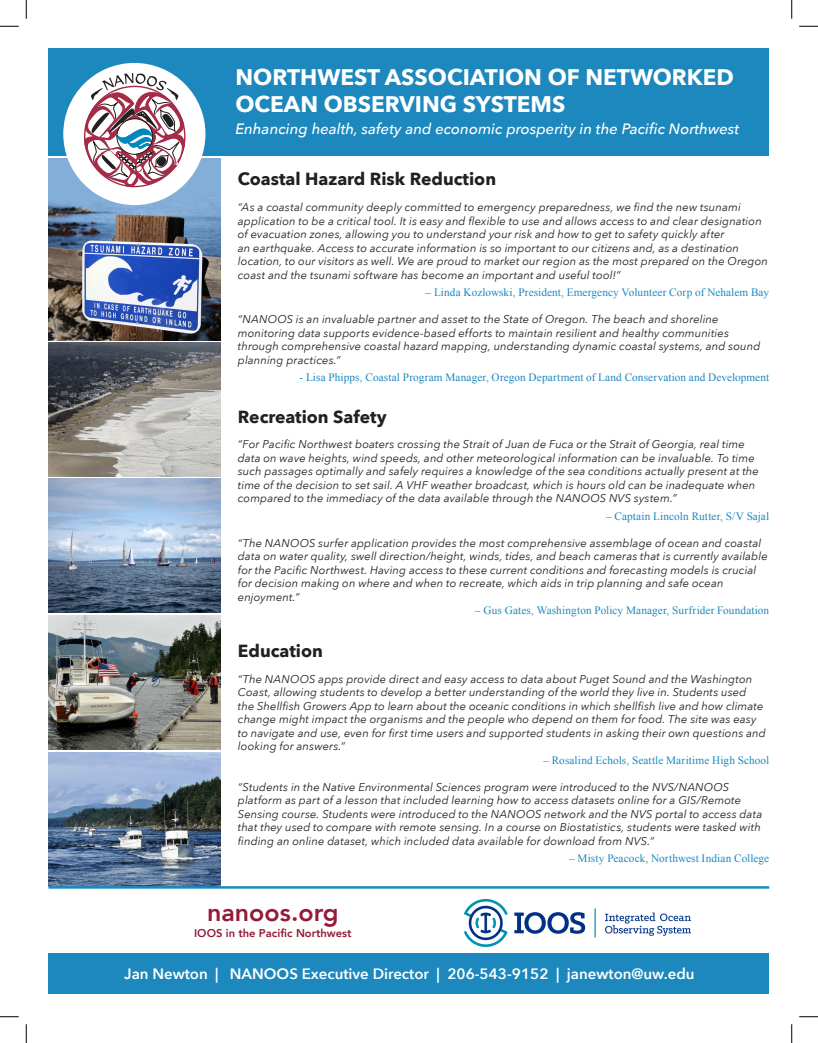
<style>
.page{position:relative;width:818px;height:1043px;background:#fff}
.page>*{position:absolute;margin:0;border:0;box-sizing:border-box;transform-origin:0 0}
.t1{font:800 25px "Avenir";color:#941b39}
.t2{font:700 22.5px "Avenir Next";color:#fff}
.t3{font:700 17.5px "Avenir Next";color:#231f20}
.t4{font:italic 500 15px "Avenir Next";color:#fff}
.t5{font:600 15px "Avenir Next";color:#fff}
.t6{font:italic 11.25px/13.5px "Avenir Next";letter-spacing:.01em;color:#231f20}
.t7{font:11.25px "Times New Roman";letter-spacing:.01em;color:#1c88bd}
.t8{font:800 11.25px "Avenir";color:#941b39}
</style>
<div class="page">
<img style="left:49px;top:158px;width:171px;height:182px">
<img style="left:464px;top:899px;width:226px;height:47px">
<img style="left:49px;top:342px;width:171px;height:134px">
<img style="left:49px;top:478px;width:171px;height:135px">
<img style="left:49px;top:615px;width:171px;height:134px">
<img style="left:49px;top:752px;width:171px;height:134px">
<div style="left:49px;top:49px;width:720px;height:107px;background:#1c88bd"></div>
<div style="left:49px;top:953px;width:720px;height:41px;background:#1c88bd"></div>
<div style="left:63px;top:63px;width:142px;height:142px;background:#fff;border-radius:50%"></div>
<svg style="left:83px;top:73px;width:103px;height:115px"></svg>
<hr style="left:49px;top:886px;width:720px;height:2px;background:#1c88bd">
<svg style="left:0;top:25px;width:19px;height:2px"></svg>
<svg style="left:799px;top:25px;width:19px;height:2px"></svg>
<svg style="left:0;top:1016px;width:19px;height:1px"></svg>
<svg style="left:799px;top:1016px;width:19px;height:1px"></svg>
<svg style="left:25px;top:0;width:2px;height:19px"></svg>
<svg style="left:25px;top:1024px;width:2px;height:18px"></svg>
<svg style="left:791px;top:0;width:1px;height:19px"></svg>
<svg style="left:791px;top:1024px;width:1px;height:18px"></svg>
<p class="t2" style="left:235px;top:57px;width:500px">NORTHWEST ASSOCIATION OF NETWORKED</p>
<p class="t2" style="left:235px;top:84px;width:331px">OCEAN OBSERVING SYSTEMS</p>
<p class="t4" style="left:235px;top:116px;width:505px">Enhancing health, safety and economic prosperity in the Pacific Northwest</p>
<p class="t3" style="left:238px;top:164px;width:260px">Coastal Hazard Risk Reduction</p>
<p class="t6" style="left:238px;top:200px;width:531px">“As a coastal community deeply committed to emergency preparedness, we find the new tsunami application to be a critical tool. It is easy and flexible to use and allows access to and clear designation of evacuation zones, allowing you to understand your risk and how to get to safety quickly after<br>an earthquake. Access to accurate information is so important to our citizens and, as a destination location, to our visitors as well. We are proud to market our region as the most prepared on the Oregon coast and the tsunami software has become an important and useful tool!”</p>
<p class="t7" style="left:425px;top:285px;width:345px">– Linda Kozlowski, President, Emergency Volunteer Corp of Nehalem Bay</p>
<p class="t6" style="left:238px;top:312px;width:524px">“NANOOS is an invaluable partner and asset to the State of Oregon. The beach and shoreline monitoring data supports evidence-based efforts to maintain resilient and healthy communities through comprehensive coastal hazard mapping, understanding dynamic coastal systems, and sound planning practices.”</p>
<p class="t7" style="left:299px;top:370px;width:471px">- Lisa Phipps, Coastal Program Manager, Oregon Department of Land Conservation and Development</p>
<p class="t3" style="left:238px;top:401px;width:150px">Recreation Safety</p>
<p class="t6" style="left:238px;top:437px;width:522px">“For Pacific Northwest boaters crossing the Strait of Juan de Fuca or the Strait of Georgia, real time data on wave heights, wind speeds, and other meteorological information can be invaluable. To time such passages optimally and safely requires a knowledge of the sea conditions actually present at the time of the decision to set sail. A VHF weather broadcast, which is hours old can be inadequate when compared to the immediacy of the data available through the NANOOS NVS system.”</p>
<p class="t7" style="left:606px;top:508px;width:165px">– Captain Lincoln Rutter, S/V Sajal</p>
<p class="t6" style="left:238px;top:535px;width:531px">“The NANOOS surfer application provides the most comprehensive assemblage of ocean and coastal data on water quality, swell direction/height, winds, tides, and beach cameras that is currently available for the Pacific Northwest. Having access to these current conditions and forecasting models is crucial for decision making on where and when to recreate, which aids in trip planning and safe ocean enjoyment.”</p>
<p class="t7" style="left:475px;top:603px;width:296px">– Gus Gates, Washington Policy Manager, Surfrider Foundation</p>
<p class="t3" style="left:238px;top:636px;width:86px">Education</p>
<p class="t6" style="left:238px;top:671px;width:529px">“The NANOOS apps provide direct and easy access to data about Puget Sound and the Washington Coast, allowing students to develop a better understanding of the world they live in. Students used<br>the Shellfish Growers App to learn about the oceanic conditions in which shellfish live and how climate change might impact the organisms and the people who depend on them for food. The site was easy to navigate and use, even for first time users and supported students in asking their own questions and looking for answers.”</p>
<p class="t7" style="left:543px;top:752px;width:227px">– Rosalind Echols, Seattle Maritime High School</p>
<p class="t6" style="left:238px;top:779px;width:526px">“Students in the Native Environmental Sciences program were introduced to the NVS/NANOOS platform as part of a lesson that included learning how to access datasets online for a GIS/Remote Sensing course. Students were introduced to the NANOOS network and the NVS portal to access data that they used to compare with remote sensing. In a course on Biostatistics, students were tasked with finding an online dataset, which included data available for download from NVS.”</p>
<p class="t7" style="left:569px;top:851px;width:201px">– Misty Peacock, Northwest Indian College</p>
<p class="t1" style="left:207px;top:892px;width:133px">nanoos.org</p>
<p class="t8" style="left:194px;top:924px;width:159px">IOOS in the Pacific Northwest</p>
<p class="t5" style="left:124px;top:960px;width:571px">Jan Newton | NANOOS Executive Director | 206-543-9152 | janewton@uw.edu</p>
</div>
